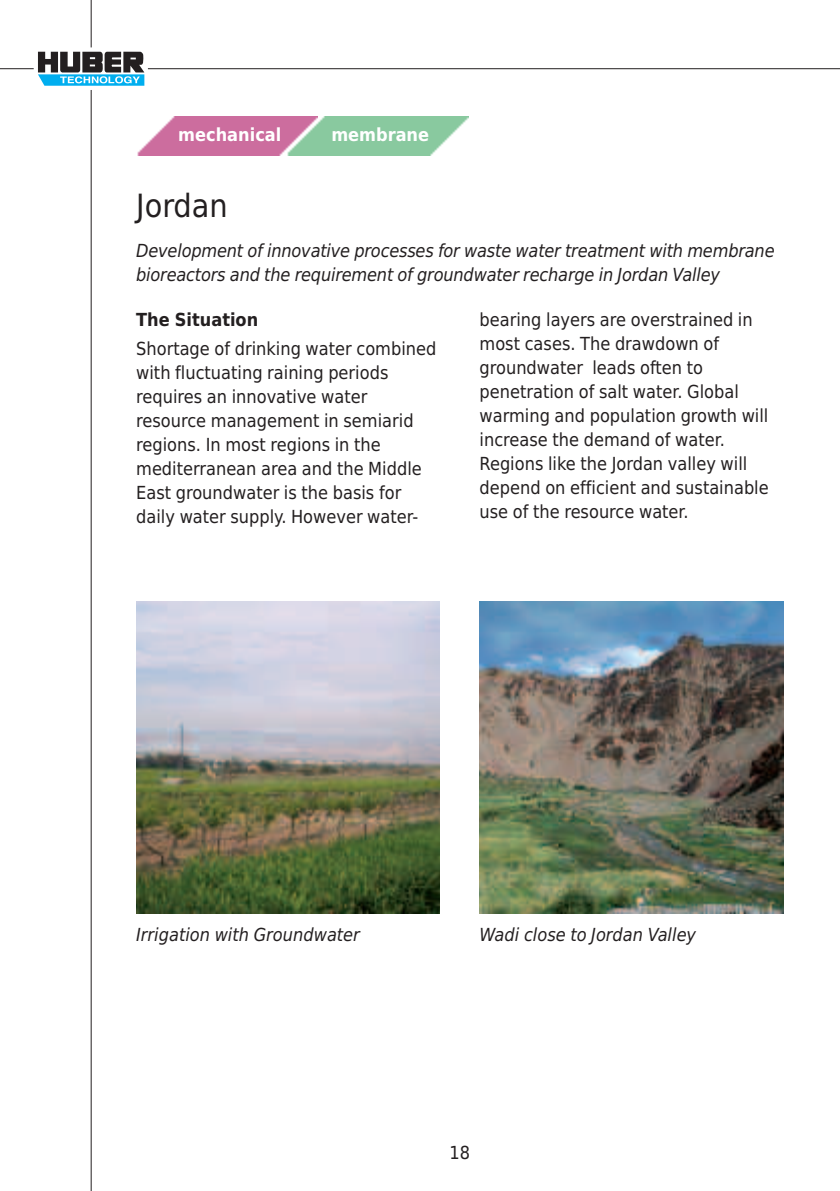
<style>
.page{position:relative;width:840px;height:1191px;background:#fff}
.page>*{position:absolute;margin:0;border:0;box-sizing:border-box;transform-origin:0 0}
.t1{font:32px "Huber Tec";color:#231f20}
.t2{font:18px/24px "Huber Tec";color:#231f20}
.t3{font:italic 18px/24px "Huber Tec";letter-spacing:-.01em;color:#231f20}
.t4{font:700 18px "Huber Tec";color:#fff}
.t5{font:700 18px "Huber Tec";color:#231f20}
</style>
<div class="page">
<svg style="left:38px;top:52px;width:106px;height:34px"></svg>
<hr style="left:91px;top:0;width:1px;height:47px;background:#231f20">
<hr style="left:148px;top:68px;width:691px;height:1px;background:#231f20">
<hr style="left:0;top:68px;width:34px;height:1px;background:#231f20">
<hr style="left:91px;top:90px;width:1px;height:1101px;background:#231f20">
<img style="left:137px;top:116px;width:149px;height:40px">
<img style="left:286px;top:116px;width:182px;height:40px">
<img style="left:479px;top:601px;width:303px;height:312px">
<img style="left:136px;top:601px;width:303px;height:312px">
<p class="t4" style="left:178px;top:124px;width:105px">mechanical</p>
<p class="t4" style="left:331px;top:124px;width:99px">membrane</p>
<h1 class="t1" style="left:136px;top:187px;width:93px">Jordan</h1>
<p class="t3" style="left:136px;top:238px;width:639px">Development of innovative processes for waste water treatment with membrane bioreactors and the requirement of groundwater recharge in Jordan Valley</p>
<p class="t5" style="left:136px;top:309px;width:123px">The Situation</p>
<p class="t2" style="left:136px;top:337px;width:301px">Shortage of drinking water combined with fluctuating raining periods requires an innovative water resource management in semiarid regions. In most regions in the mediterranean area and the Middle East groundwater is the basis for daily water supply. However water-</p>
<p class="t2" style="left:479px;top:307px;width:290px">bearing layers are overstrained in most cases. The drawdown of groundwater leads often to penetration of salt water. Global warming and population growth will increase the demand of water.<br>Regions like the Jordan valley will depend on efficient and sustainable use of the resource water.</p>
<p class="t3" style="left:136px;top:922px;width:225px">Irrigation with Groundwater</p>
<p class="t3" style="left:479px;top:922px;width:218px">Wadi close to Jordan Valley</p>
<p class="t2" style="left:449px;top:1141px;width:22px">18</p>
</div>
